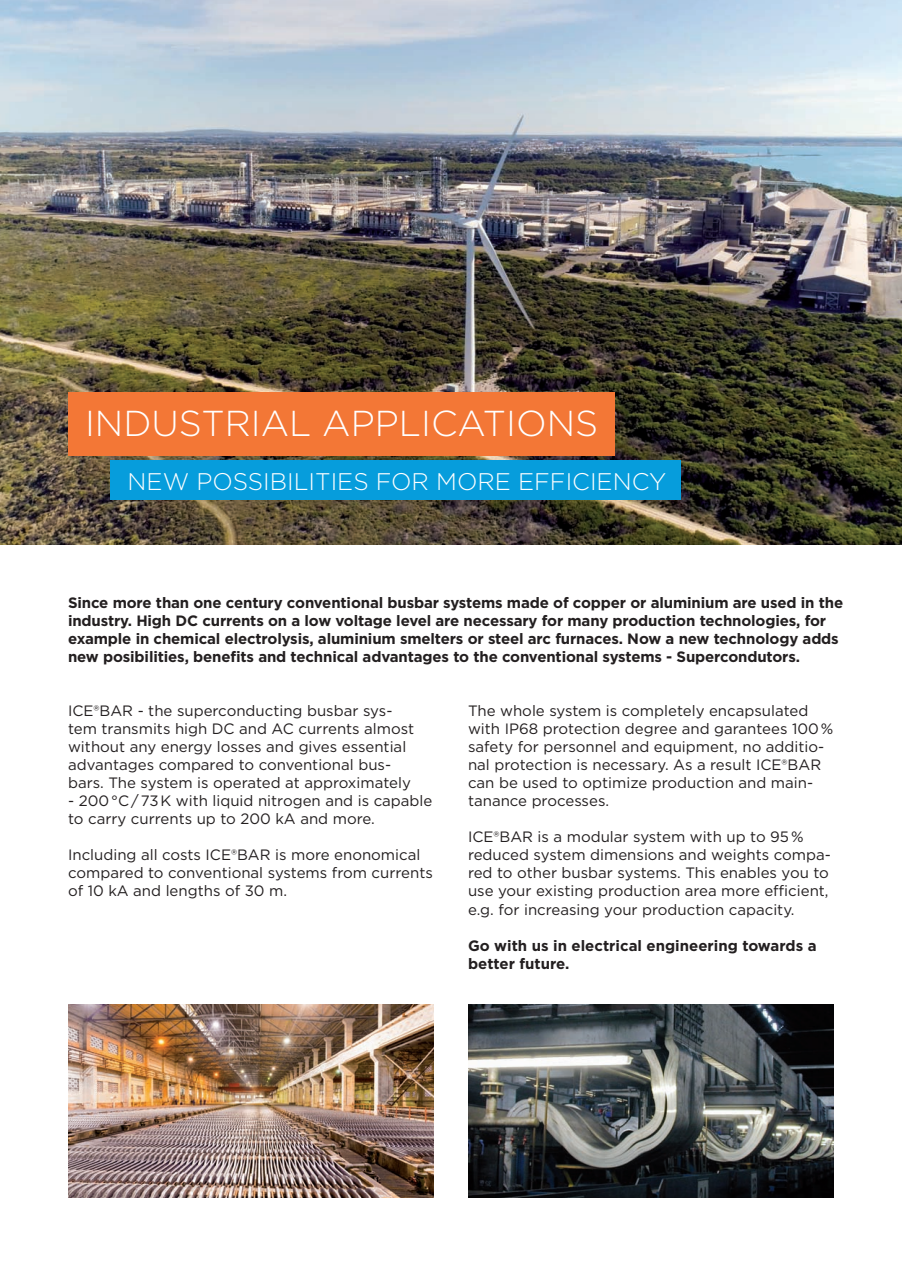
<style>
.page{position:relative;width:902px;height:1272px;background:#fff}
.page>*{position:absolute;margin:0;border:0;box-sizing:border-box;transform-origin:0 0}
.t1{font:300 36px "Gotham";color:#fff}
.t2{font:300 24px "Gotham";color:#fff}
.t3{font:15px/18px "Gotham";color:#231f20}
.t4{font:700 15px/18px "Gotham";letter-spacing:-.01em;color:#231f20}
</style>
<div class="page">
<img style="left:0;top:0;width:901px;height:544px">
<div style="left:68px;top:392px;width:546px;height:64px;background:#f37736"></div>
<div style="left:111px;top:460px;width:569px;height:40px;background:#069ddc"></div>
<img style="left:468px;top:1004px;width:365px;height:193px">
<img style="left:68px;top:1004px;width:366px;height:193px">
<h1 class="t1" style="left:85px;top:400px;width:514px">INDUSTRIAL APPLICATIONS</h1>
<h2 class="t2" style="left:128px;top:466px;width:540px">NEW POSSIBILITIES FOR MORE EFFICIENCY</h2>
<p class="t4" style="left:68px;top:594px;width:776px">Since more than one century conventional busbar systems made of copper or aluminium are used in the industry. High Dc currents on a low voltage level are necessary for many production technologies, for example in chemical electrolysis, aluminium smelters or steel arc furnaces. now a new technology adds new posibilities, benefits and technical advantages to the conventional systems - Supercondutors.</p>
<p class="t3" style="left:68px;top:701px;width:347px">ICE®BAR - the superconducting busbar sys&shy;tem transmits high DC and AC currents almost without any energy losses and gives essential advantages compared to conventional bus&shy;bars. The system is operated at approximately</p>
<p class="t3" style="left:68px;top:791px;width:366px">- 200 °C / 73 K with liquid nitrogen and is capable to carry currents up to 200 kA and more.</p>
<p class="t3" style="left:68px;top:845px;width:366px">Including all costs ICE®BAR is more enonomical compared to conventional systems from currents of 10 kA and lengths of 30 m.</p>
<p class="t3" style="left:468px;top:701px;width:367px">The whole system is completely encapsulated with IP68 protection degree and garantees 100 % safety for personnel and equipment, no additio&shy;nal protection is necessary. As a result ICE®BAR can be used to optimize production and main&shy;tanance processes.</p>
<p class="t3" style="left:468px;top:827px;width:364px">ICE®BAR is a modular system with up to 95 % reduced system dimensions and weights compa&shy;red to other busbar systems. This enables you to use your existing production area more efficient, e.g. for increasing your production capacity.</p>
<p class="t4" style="left:468px;top:936px;width:350px">Go with us in electrical engineering towards a better future.</p>
</div>
